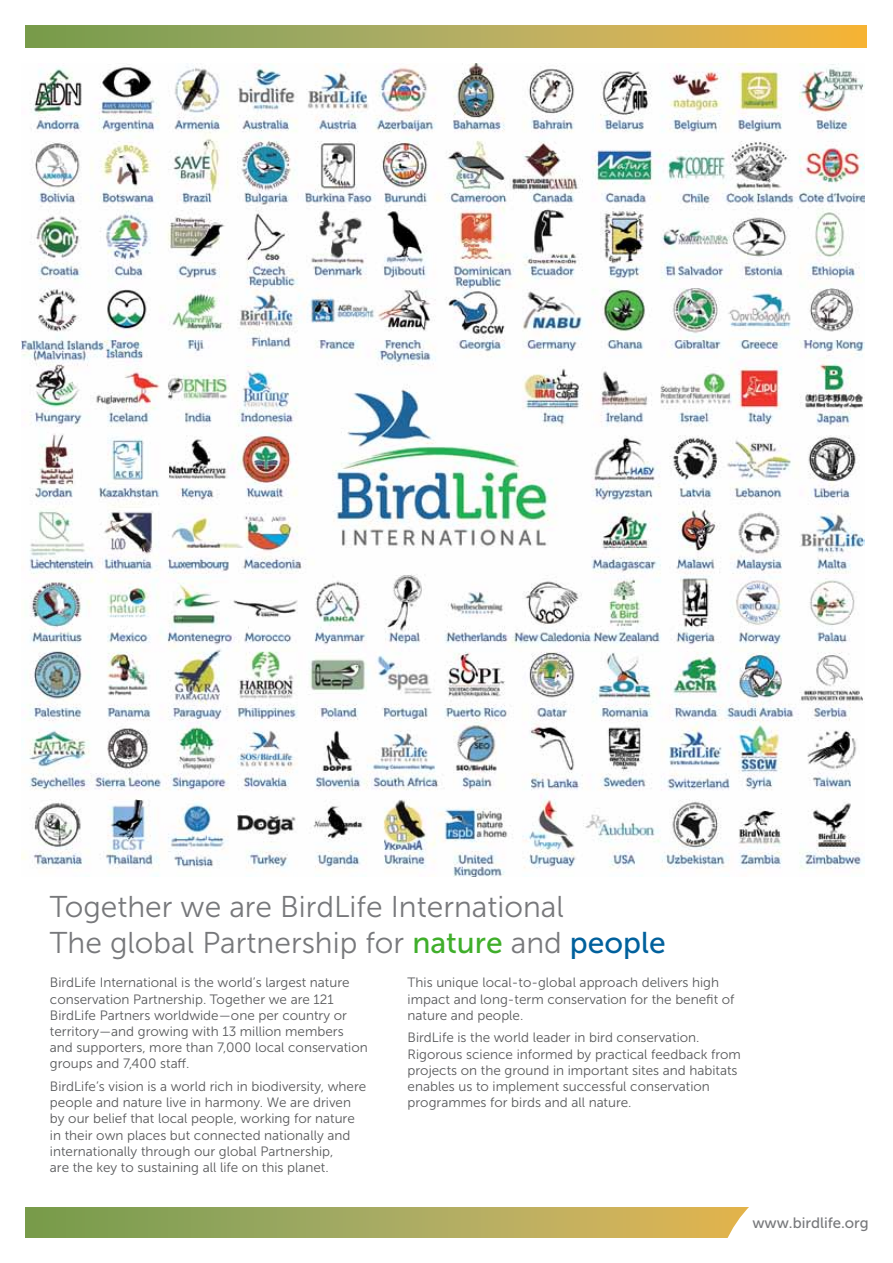
<style>
.page{position:relative;width:893px;height:1263px;background:#fff}
.page>*{position:absolute;margin:0;border:0;box-sizing:border-box;transform-origin:0 0}
.t1{font:30px/36px "Museo Sans 300";color:#77787b}
.t2{font:15px "Museo Sans 500";color:#77787b}
.t3{font:13.5px/16.2px "Museo Sans 300";color:#58595b}
.s1{font-family:"Museo Sans 500";color:#3fae2a}
.s2{font-family:"Museo Sans 500";color:#00609c}
</style>
<div class="page">
<svg style="left:26px;top:26px;width:841px;height:22px;background:#b3ab56"></svg>
<svg style="left:26px;top:1207px;width:689px;height:30px;background:#a7a95a"></svg>
<svg style="left:715px;top:1207px;width:34px;height:31px"></svg>
<img style="left:22px;top:64px;width:842px;height:812px">
<h1 class="t1" style="left:50px;top:889px;width:617px">Together we are BirdLife International<br>The global Partnership for <span class="s1">nature</span> and <span class="s2">people</span></h1>
<p class="t3" style="left:50px;top:975px;width:319px">BirdLife International is the world’s largest nature conservation Partnership. Together we are 121<br>BirdLife Partners worldwide—one per country or territory—and growing with 13 million members and supporters, more than 7,000 local conservation groups and 7,400 staff.</p>
<p class="t3" style="left:50px;top:1078px;width:318px">BirdLife’s vision is a world rich in biodiversity, where people and nature live in harmony. We are driven by our belief that local people, working for nature in their own places but connected nationally and internationally through our global Partnership,<br>are the key to sustaining all life on this planet.</p>
<p class="t3" style="left:408px;top:975px;width:328px">This unique local-to-global approach delivers high impact and long-term conservation for the benefit of nature and people.</p>
<p class="t3" style="left:408px;top:1030px;width:335px">BirdLife is the world leader in bird conservation.<br>Rigorous science informed by practical feedback from projects on the ground in important sites and habitats enables us to implement successful conservation programmes for birds and all nature.</p>
<p class="t2" style="left:752px;top:1214px;width:118px">www.birdlife.org</p>
</div>
